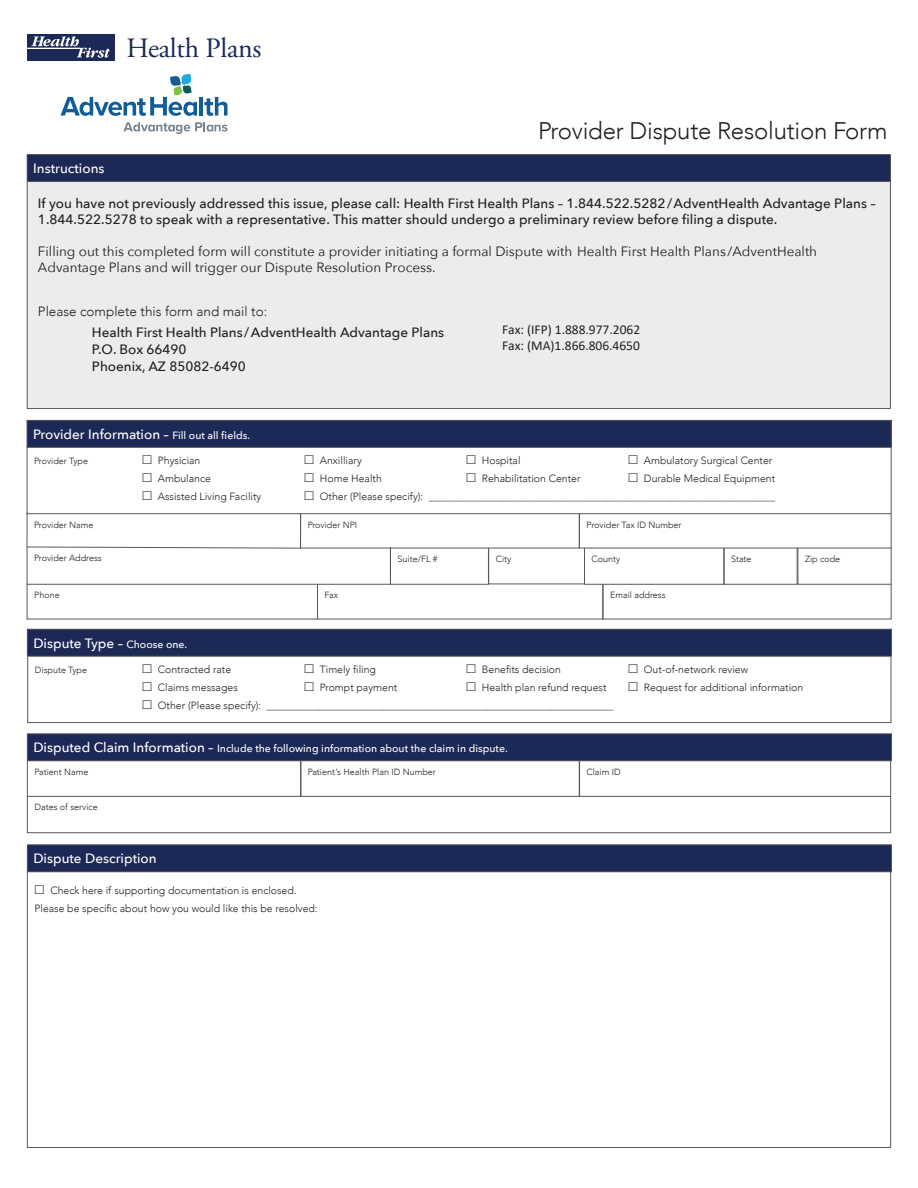
<style>
.page{position:relative;width:918px;height:1188px;background:#fff}
.page>*{position:absolute;margin:0;border:0;box-sizing:border-box;transform-origin:0 0}
.t1{font:27.9px "Adobe Garamond Pro";letter-spacing:-.01em;color:#1c2856}
.t2{font:300 24px "Avenir";letter-spacing:-.01em;color:#231f20}
.t3{font:500 13.5px/17.2px "Avenir Next";color:#231f20}
.t4{font:13.5px/16.2px "Avenir Next";color:#231f20}
.t5{font:500 13.5px "Avenir Next";color:#fff}
.t6{font:13.5px/16.2px "Calibri";color:#231f20}
.t7{font:300 13.5px "Avenir";color:#231f20}
.t8{font:300 10.5px/18px "Avenir";color:#231f20;text-align:center}
.t9{font:500 10.5px "Avenir Next";color:#fff}
.t10{font:300 9px "Avenir";color:#231f20}
.s1{font-size:10.5px}
.s2{font-size:13.5px}
</style>
<div class="page">
<div style="left:27px;top:182px;width:863px;height:227px;background:#ececee"></div>
<div style="left:27px;top:155px;width:863px;height:27px;background:#1c2856"></div>
<hr style="left:27px;top:154px;width:864px;height:1px;background:#57585a">
<svg style="left:27px;top:155px;width:1px;height:26px"></svg>
<svg style="left:890px;top:155px;width:1px;height:26px"></svg>
<hr style="left:27px;top:181px;width:864px;height:1px;background:#57585a">
<hr style="left:27px;top:182px;width:1px;height:226px;background:#57585a">
<hr style="left:890px;top:182px;width:1px;height:226px;background:#57585a">
<hr style="left:27px;top:408px;width:864px;height:1px;background:#57585a">
<div style="left:27px;top:584px;width:291px;height:35px;border:1px solid #57585a"></div>
<div style="left:317px;top:584px;width:286px;height:35px;border:1px solid #57585a"></div>
<div style="left:603px;top:584px;width:289px;height:35px;border:1px solid #57585a"></div>
<div style="left:724px;top:548px;width:74px;height:37px;border:1px solid #57585a"></div>
<svg style="left:26px;top:512px;width:275px;height:37px"></svg>
<div style="left:579px;top:513px;width:313px;height:35px;border:1px solid #57585a"></div>
<div style="left:300px;top:513px;width:280px;height:35px;border:1px solid #57585a"></div>
<div style="left:27px;top:420px;width:864px;height:27px;background:#1c2856"></div>
<hr style="left:27px;top:420px;width:865px;height:1px;background:#57585a">
<svg style="left:27px;top:421px;width:1px;height:26px"></svg>
<svg style="left:891px;top:421px;width:1px;height:26px"></svg>
<hr style="left:27px;top:447px;width:865px;height:1px;background:#57585a">
<div style="left:27px;top:657px;width:864px;height:66px;border:1px solid #57585a"></div>
<div style="left:27px;top:629px;width:864px;height:27px;background:#1c2856"></div>
<hr style="left:27px;top:629px;width:865px;height:1px;background:#57585a">
<svg style="left:27px;top:630px;width:1px;height:26px"></svg>
<svg style="left:891px;top:630px;width:1px;height:26px"></svg>
<hr style="left:27px;top:656px;width:865px;height:1px;background:#57585a">
<div style="left:27px;top:734px;width:864px;height:27px;background:#1c2856"></div>
<hr style="left:27px;top:733px;width:865px;height:1px;background:#57585a">
<svg style="left:27px;top:734px;width:1px;height:26px"></svg>
<svg style="left:891px;top:734px;width:1px;height:26px"></svg>
<hr style="left:27px;top:760px;width:865px;height:1px;background:#57585a">
<div style="left:27px;top:796px;width:864px;height:37px;border:1px solid #57585a"></div>
<div style="left:27px;top:760px;width:274px;height:37px;border:1px solid #57585a"></div>
<div style="left:579px;top:760px;width:312px;height:37px;border:1px solid #57585a"></div>
<div style="left:300px;top:760px;width:280px;height:37px;border:1px solid #57585a"></div>
<div style="left:27px;top:845px;width:864px;height:27px;background:#1c2856"></div>
<hr style="left:27px;top:844px;width:865px;height:1px;background:#57585a">
<svg style="left:27px;top:845px;width:1px;height:26px"></svg>
<svg style="left:891px;top:845px;width:1px;height:26px"></svg>
<hr style="left:27px;top:871px;width:865px;height:1px;background:#57585a">
<hr style="left:199px;top:97px;width:4px;height:19px;background:#105d9a">
<svg style="left:204px;top:97px;width:24px;height:19px"></svg>
<svg style="left:61px;top:74px;width:136px;height:42px"></svg>
<svg style="left:123px;top:122px;width:105px;height:12px"></svg>
<div style="left:27px;top:34px;width:87px;height:27px;background:#1c2856"></div>
<hr style="left:27px;top:48px;width:53px;height:1px;background:#fff">
<svg style="left:31px;top:36px;width:79px;height:22px"></svg>
<h1 class="t1" style="left:127px;top:31px;width:136px">Health Plans</h1>
<p class="t5" style="left:33px;top:157px;width:73px">Instructions</p>
<h2 class="t2" style="left:538px;top:116px;width:351px">Provider Dispute Resolution Form</h2>
<p class="t3" style="left:38px;top:195px;width:839px;line-height:16.2px">If you have not previously addressed this issue, please call: Health First Health Plans – 1.844.522.5282 / AdventHealth Advantage Plans –<br>1.844.522.5278 to speak with a representative. This matter should undergo a preliminary review before filing a dispute.</p>
<p class="t4" style="left:38px;top:242px;width:781px">Filling out this completed form will constitute a provider initiating a formal Dispute with Health First Health Plans /AdventHealth<br>Advantage Plans and will trigger our Dispute Resolution Process.</p>
<p class="t7" style="left:38px;top:303px;width:231px">Please complete this form and mail to:</p>
<p class="t3" style="left:92px;top:323px;width:354px">Health First Health Plans/AdventHealth Advantage Plans<br>P.O. Box 66490<br>Phoenix, AZ 85082-6490</p>
<p class="t5" style="left:33px;top:423px;width:219px">Provider Information – <span class="s1">Fill out all fields.</span></p>
<p class="t6" style="left:502px;top:321px;width:140px">Fax: (IFP) 1.888.977.2062<br>Fax: (MA)1.866.806.4650</p>
<p class="t10" style="left:34px;top:455px;width:55px">Provider Type</p>
<p class="t8" style="left:158px;top:451px;width:44px">Physician</p>
<p class="t8" style="left:320px;top:451px;width:43px">Anxilliary</p>
<p class="t8" style="left:482px;top:451px;width:40px">Hospital</p>
<p class="t8" style="left:644px;top:451px;width:130px">Ambulatory Surgical Center</p>
<p class="t8" style="left:158px;top:469px;width:55px">Ambulance</p>
<p class="t8" style="left:320px;top:469px;width:63px">Home Health</p>
<p class="t8" style="left:482px;top:469px;width:100px">Rehabilitation Center</p>
<p class="t8" style="left:644px;top:469px;width:133px">Durable Medical Equipment</p>
<p class="t8" style="left:158px;top:487px;width:105px">Assisted Living Facility</p>
<p class="t8" style="left:320px;top:487px;width:457px">Other (Please specify): __________________________________________________________________</p>
<p class="t10" style="left:34px;top:520px;width:61px">Provider Name</p>
<p class="t10" style="left:308px;top:519px;width:51px">Provider NPI</p>
<p class="t10" style="left:587px;top:519px;width:97px">Provider Tax ID Number</p>
<p class="t10" style="left:34px;top:553px;width:69px">Provider Address</p>
<p class="t10" style="left:398px;top:554px;width:41px">Suite/FL #</p>
<p class="t10" style="left:496px;top:554px;width:17px">City</p>
<p class="t10" style="left:592px;top:554px;width:30px">County</p>
<p class="t10" style="left:805px;top:554px;width:37px">Zip code</p>
<p class="t10" style="left:731px;top:554px;width:22px">State</p>
<p class="t10" style="left:34px;top:590px;width:27px">Phone</p>
<p class="t10" style="left:325px;top:590px;width:15px">Fax</p>
<p class="t10" style="left:610px;top:590px;width:57px">Email address</p>
<p class="t5" style="left:33px;top:632px;width:155px">Dispute Type – <span class="s1">Choose one.</span></p>
<p class="t10" style="left:35px;top:665px;width:54px">Dispute Type</p>
<p class="t8" style="left:158px;top:661px;width:75px">Contracted rate</p>
<p class="t8" style="left:320px;top:661px;width:58px">Timely filing</p>
<p class="t8" style="left:482px;top:661px;width:81px">Benefits decision</p>
<p class="t8" style="left:644px;top:661px;width:106px">Out-of-network review</p>
<p class="t8" style="left:158px;top:679px;width:81px">Claims messages</p>
<p class="t8" style="left:320px;top:679px;width:79px">Prompt payment</p>
<p class="t8" style="left:482px;top:679px;width:126px">Health plan refund request</p>
<p class="t8" style="left:644px;top:679px;width:161px">Request for additional information</p>
<p class="t8" style="left:158px;top:697px;width:457px">Other (Please specify): __________________________________________________________________</p>
<p class="t9" style="left:33px;top:740px;width:476px"><span class="s2">Disputed Claim Information –</span> Include the following information about the claim in dispute.</p>
<p class="t10" style="left:34px;top:766px;width:56px">Patient Name</p>
<p class="t10" style="left:308px;top:766px;width:130px">Patient’s Health Plan ID Number</p>
<p class="t10" style="left:586px;top:766px;width:36px">Claim ID</p>
<p class="t10" style="left:34px;top:802px;width:65px">Dates of service</p>
<p class="t5" style="left:33px;top:847px;width:125px">Dispute Description</p>
<p class="t8" style="left:35px;top:881px;width:285px">Check here if supporting documentation is enclosed.<br>Please be specific about how you would like this be resolved:</p>
</div>
